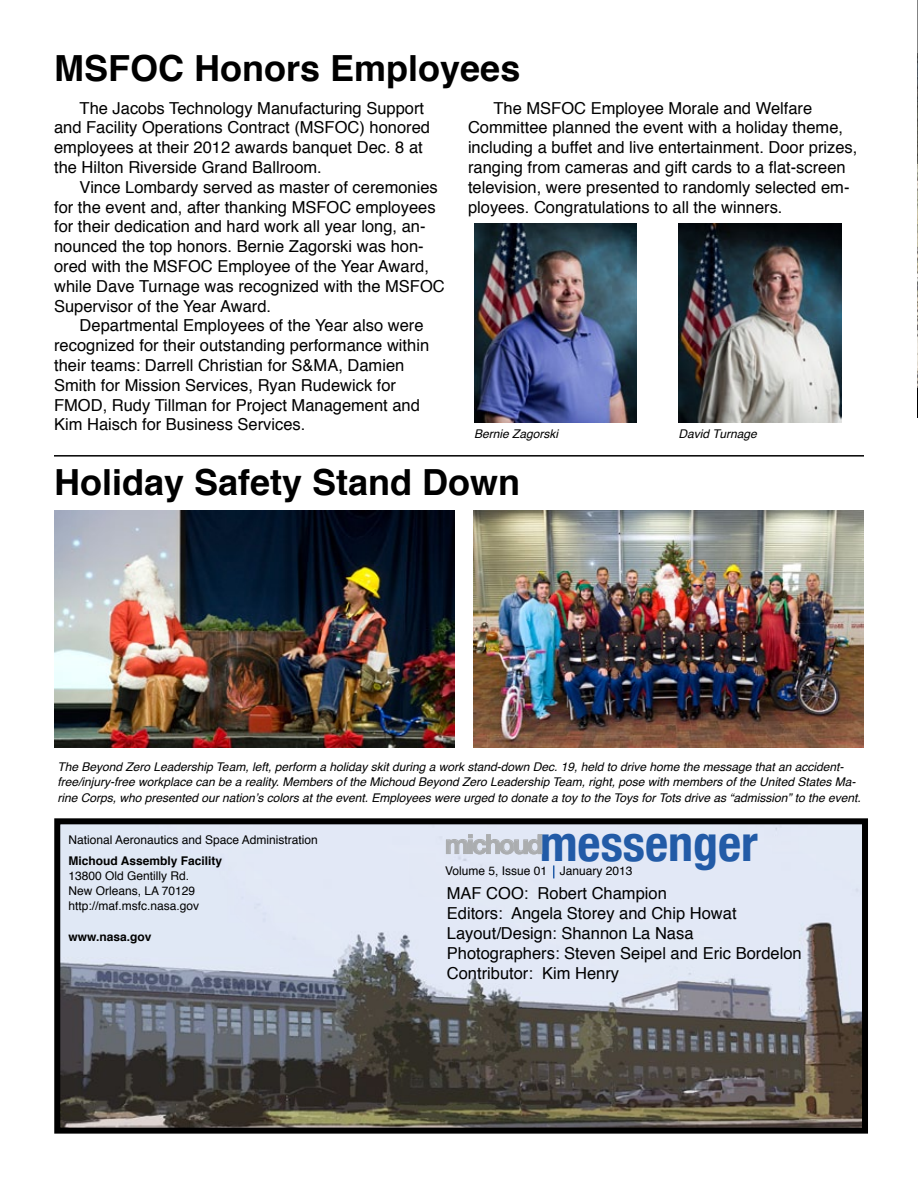
<style>
.page{position:relative;width:918px;height:1188px;background:#fff}
.page>*{position:absolute;margin:0;border:0;box-sizing:border-box;transform-origin:0 0}
.t1{font:700 condensed 49.95px "Helvetica Neue";color:#225ba7}
.t2{font:700 36px "Helvetica";color:#000}
.t3{font:700 26.55px "Helvetica Neue";letter-spacing:-.075em;color:#abadaf}
.t4{font:16.5px/19.8px "Helvetica";color:#000}
.t5{font:italic 12px/15.3px "Helvetica";color:#000}
.t6{font:12px/15px "Helvetica";color:#000}
.t7{font:700 12px "Helvetica";color:#000}
.s1{font-weight:700}
</style>
<div class="page">
<img style="left:917px;top:164px;width:1px;height:225px">
<svg style="left:917px;top:0;width:1px;height:164px"></svg>
<img style="left:61px;top:825px;width:800px;height:302px">
<div style="left:54px;top:818px;width:814px;height:316px;border:6px solid #000"></div>
<svg style="left:445px;top:834px;width:98px;height:21px;background:#d3d8e3"></svg>
<svg style="left:553px;top:865px;width:1px;height:13px"></svg>
<svg style="left:917px;top:389px;width:1px;height:29px"></svg>
<hr style="left:54px;top:455px;width:810px;height:2px;background:#000">
<img style="left:474px;top:223px;width:163px;height:199px">
<img style="left:679px;top:223px;width:162px;height:199px">
<img style="left:54px;top:510px;width:400px;height:237px">
<img style="left:473px;top:510px;width:391px;height:238px">
<h1 class="t2" style="left:54px;top:39px;width:468px">MSFOC Honors Employees</h1>
<p class="t4" style="left:80px;top:98px;width:346px">The Jacobs Technology Manufacturing Support</p>
<p class="t4" style="left:54px;top:118px;width:377px">and Facility Operations Contract (MSFOC) honored</p>
<p class="t4" style="left:54px;top:138px;width:370px">employees at their 2012 awards banquet Dec. 8 at</p>
<p class="t4" style="left:54px;top:158px;width:269px">the Hilton Riverside Grand Ballroom.</p>
<p class="t4" style="left:80px;top:178px;width:360px">Vince Lombardy served as master of ceremonies</p>
<p class="t4" style="left:54px;top:197px;width:383px">for the event and, after thanking MSFOC employees</p>
<p class="t4" style="left:54px;top:217px;width:373px">for their dedication and hard work all year long, an-</p>
<p class="t4" style="left:54px;top:237px;width:371px">nounced the top honors. Bernie Zagorski was hon-</p>
<p class="t4" style="left:54px;top:257px;width:376px">ored with the MSFOC Employee of the Year Award,</p>
<p class="t4" style="left:54px;top:277px;width:392px">while Dave Turnage was recognized with the MSFOC</p>
<p class="t4" style="left:54px;top:296px;width:219px">Supervisor of the Year Award.</p>
<p class="t4" style="left:80px;top:316px;width:345px">Departmental Employees of the Year also were</p>
<p class="t4" style="left:54px;top:336px;width:377px">recognized for their outstanding performance within</p>
<p class="t4" style="left:54px;top:356px;width:352px">their teams: Darrell Christian for S&amp;MA, Damien</p>
<p class="t4" style="left:54px;top:376px;width:343px">Smith for Mission Services, Ryan Rudewick for</p>
<p class="t4" style="left:54px;top:395px;width:367px">FMOD, Rudy Tillman for Project Management and</p>
<p class="t4" style="left:54px;top:415px;width:253px">Kim Haisch for Business Services.</p>
<p class="t4" style="left:468px;top:98px;width:391px;text-indent:25px">The MSFOC Employee Morale and Welfare Committee planned the event with a holiday theme, including a buffet and live entertainment. Door prizes, ranging from cameras and gift cards to a flat-screen television, were presented to randomly selected em&shy;ployees. Congratulations to all the winners.</p>
<p class="t5" style="left:474px;top:426px;width:86px">Bernie Zagorski</p>
<p class="t5" style="left:679px;top:426px;width:80px">David Turnage</p>
<h1 class="t2" style="left:54px;top:453px;width:468px">Holiday Safety Stand Down</h1>
<p class="t5" style="left:57px;top:759px;width:805px">The Beyond Zero Leadership Team, left, perform a holiday skit during a work stand-down Dec. 19, held to drive home the message that an accident&shy;free/injury-free workplace can be a reality. Members of the Michoud Beyond Zero Leadership Team, right, pose with members of the United States Ma&shy;rine Corps, who presented our nation’s colors at the event. Employees were urged to donate a toy to the Toys for Tots drive as “admission” to the event.</p>
<p class="t6" style="left:69px;top:829px;width:251px;line-height:21px">National Aeronautics and Space Administration<br><span class="s1">Michoud Assembly Facility</span></p>
<p class="t6" style="left:69px;top:868px;width:132px">13800 Old Gentilly Rd.<br>New Orleans, LA 70129 http://maf.msfc.nasa.gov</p>
<p class="t7" style="left:69px;top:927px;width:84px">www.nasa.gov</p>
<h1 class="t1" style="left:540px;top:813px;width:220px">messenger</h1>
<p class="t3" style="left:445px;top:828px;width:100px">michoud</p>
<p class="t6" style="left:445px;top:864px;width:189px">Volume 5, Issue 01 January 2013</p>
<p class="t4" style="left:447px;top:884px;width:356px">MAF COO: Robert Champion<br>Editors: Angela Storey and Chip Howat Layout/Design: Shannon La Nasa Photographers: Steven Seipel and Eric Bordelon Contributor: Kim Henry</p>
</div>
